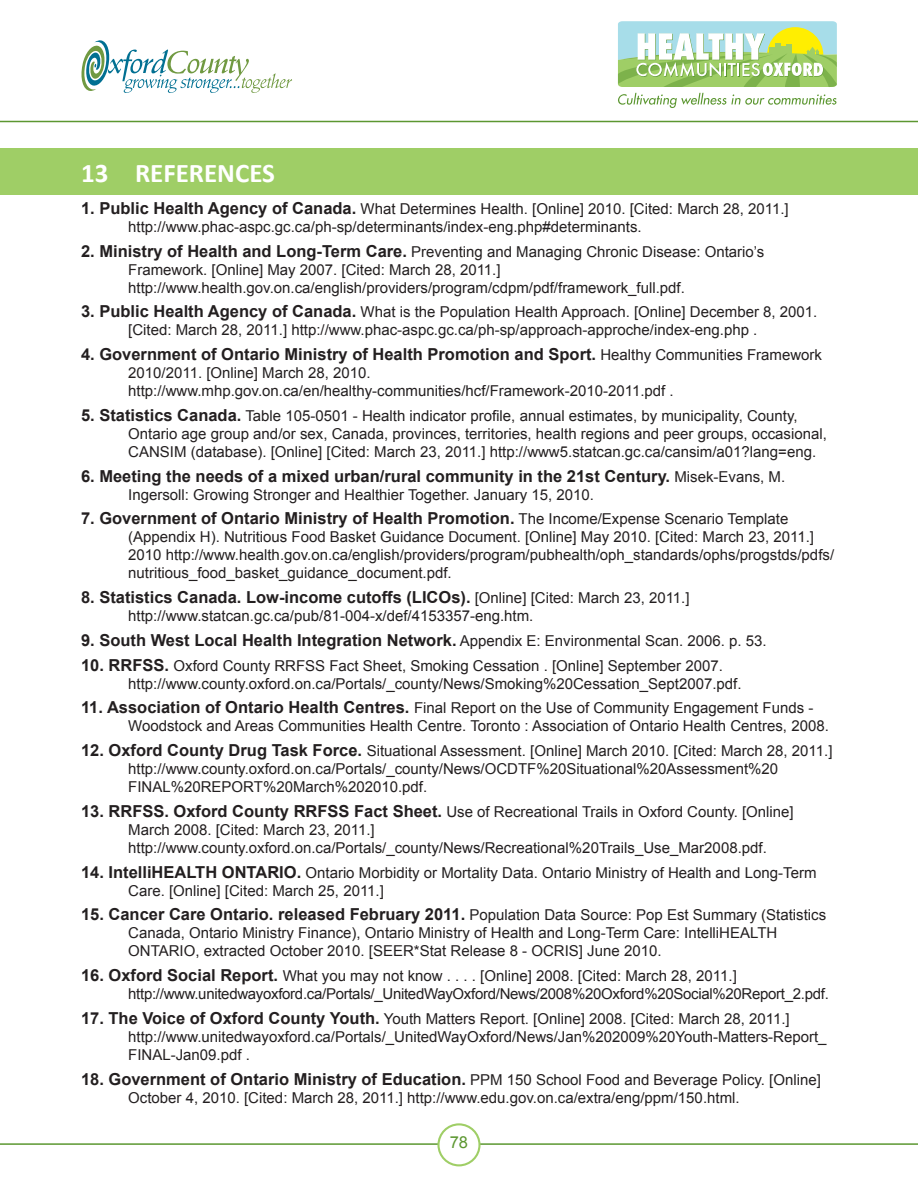
<style>
.page{position:relative;width:918px;height:1188px;background:#fff}
.page>*{position:absolute;margin:0;border:0;box-sizing:border-box;transform-origin:0 0}
.t1{font:700 27px "Calibri";color:#fff}
.letters{font:700 16.5px "Arial";color:#231f20}
.t2{font:16.5px "Arial";color:#5c9731}
.letters-2{font:15px/18px "Arial";color:#231f20}
.letters-3{font:15px/18px "Arial";letter-spacing:-.02em;color:#231f20}
.s1{font-weight:700;font-size:16.5px}
.s2{font-weight:400;font-size:15px}
</style>
<div class="page">
<hr style="left:0;top:1143px;width:918px;height:2px;background:#5c9731">
<div style="left:439px;top:1124px;width:40px;height:41px;background:#fff;border-radius:50%"></div>
<div style="left:437px;top:1123px;width:44px;height:43px;border:2px solid #9fce66;border-radius:50%"></div>
<svg style="left:81px;top:40px;width:211px;height:53px"></svg>
<svg style="left:618px;top:93px;width:219px;height:15px"></svg>
<svg style="left:618px;top:21px;width:219px;height:66px"></svg>
<hr style="left:0;top:121px;width:918px;height:1px;background:#5c9731">
<div style="left:0;top:148px;width:918px;height:47px;background:#9fce66"></div>
<p class="t1" style="left:81px;top:157px;width:196px">13 REFERENCES</p>
<p class="letters-2" style="left:128px;top:200px;width:662px;text-indent:-47px"><span class="s1">1. Public Health Agency of Canada.</span> What Determines Health. [Online] 2010. [Cited: March 28, 2011.] http://www.phac-aspc.gc.ca/ph-sp/determinants/index-eng.php#determinants.</p>
<p class="letters-2" style="left:128px;top:242px;width:638px;text-indent:-47px"><span class="s1">2. Ministry of Health and Long-Term Care.</span> Preventing and Managing Chronic Disease: Ontario’s<br>Framework. [Online] May 2007. [Cited: March 28, 2011.] http://www.health.gov.on.ca/english/providers/program/cdpm/pdf/framework_full.pdf.</p>
<p class="letters-2" style="left:128px;top:303px;width:691px;text-indent:-47px"><span class="s1">3. Public Health Agency of Canada.</span> What is the Population Health Approach. [Online] December 8, 2001. [Cited: March 28, 2011.] http://www.phac-aspc.gc.ca/ph-sp/approach-approche/index-eng.php .</p>
<p class="letters" style="left:81px;top:343px;width:743px">4. Government of Ontario Ministry of Health Promotion and Sport. <span class="s2">Healthy Communities Framework</span></p>
<p class="letters-2" style="left:128px;top:364px;width:547px">2010/2011. [Online] March 28, 2010. http://www.mhp.gov.on.ca/en/healthy-communities/hcf/Framework-2010-2011.pdf .</p>
<p class="letters-2" style="left:128px;top:407px;width:700px;text-indent:-47px"><span class="s1">5. Statistics Canada.</span> Table 105-0501 - Health indicator profile, annual estimates, by municipality, County,<br>Ontario age group and/or sex, Canada, provinces, territories, health regions and peer groups, occasional,<br>CANSIM (database). [Online] [Cited: March 23, 2011.] http://www5.statcan.gc.ca/cansim/a01?lang=eng.</p>
<p class="letters" style="left:81px;top:465px;width:706px">6. Meeting the needs of a mixed urban/rural community in the 21st Century. <span class="s2">Misek-Evans, M.</span></p>
<p class="letters-2" style="left:128px;top:485px;width:467px">Ingersoll: Growing Stronger and Healthier Together. January 15, 2010.</p>
<p class="letters" style="left:81px;top:508px;width:709px">7. Government of Ontario Ministry of Health Promotion. <span class="s2">The Income/Expense Scenario Template</span></p>
<p class="letters-2" style="left:128px;top:528px;width:707px">(Appendix H). Nutritious Food Basket Guidance Document. [Online] May 2010. [Cited: March 23, 2011.]<br>2010 http://www.health.gov.on.ca/english/providers/program/pubhealth/oph_standards/ophs/progstds/pdfs/ nutritious_food_basket_guidance_document.pdf.</p>
<p class="letters" style="left:81px;top:586px;width:610px">8. Statistics Canada. Low-income cutoffs (LICOs). <span class="s2">[Online] [Cited: March 23, 2011.]</span></p>
<p class="letters-2" style="left:128px;top:607px;width:407px">http://www.statcan.gc.ca/pub/81-004-x/def/4153357-eng.htm.</p>
<p class="letters" style="left:81px;top:629px;width:687px">9. South West Local Health Integration Network. <span class="s2">Appendix E: Environmental Scan. 2006. p. 53.</span></p>
<p class="letters-2" style="left:128px;top:656px;width:615px;text-indent:-47px"><span class="s1">10. RRFSS.</span> Oxford County RRFSS Fact Sheet, Smoking Cessation . [Online] September 2007. http://www.county.oxford.on.ca/Portals/_county/News/Smoking%20Cessation_Sept2007.pdf.</p>
<p class="letters-2" style="left:128px;top:699px;width:702px;text-indent:-47px"><span class="s1">11. Association of Ontario Health Centres.</span> Final Report on the Use of Community Engagement Funds -<br>Woodstock and Areas Communities Health Centre. Toronto : Association of Ontario Health Centres, 2008.</p>
<p class="letters-2" style="left:128px;top:742px;width:706px;text-indent:-47px"><span class="s1">12. Oxford County Drug Task Force.</span> Situational Assessment. [Online] March 2010. [Cited: March 28, 2011.] http://www.county.oxford.on.ca/Portals/_county/News/OCDTF%20Situational%20Assessment%20<br>FINAL%20REPORT%20March%202010.pdf.</p>
<p class="letters-2" style="left:128px;top:803px;width:667px;text-indent:-47px"><span class="s1">13. RRFSS. Oxford County RRFSS Fact Sheet.</span> Use of Recreational Trails in Oxford County. [Online]<br>March 2008. [Cited: March 23, 2011.] http://www.county.oxford.on.ca/Portals/_county/News/Recreational%20Trails_Use_Mar2008.pdf.</p>
<p class="letters-2" style="left:128px;top:863px;width:690px;text-indent:-47px"><span class="s1">14. IntelliHEALTH ONTARIO.</span> Ontario Morbidity or Mortality Data. Ontario Ministry of Health and Long-Term<br>Care. [Online] [Cited: March 25, 2011.]</p>
<p class="letters-2" style="left:128px;top:906px;width:700px;text-indent:-47px"><span class="s1">15. Cancer Care Ontario. released February 2011.</span> Population Data Source: Pop Est Summary (Statistics<br>Canada, Ontario Ministry Finance), Ontario Ministry of Health and Long-Term Care: IntelliHEALTH<br>ONTARIO, extracted October 2010. [SEER*Stat Release 8 - OCRIS] June 2010.</p>
<p class="letters-3" style="left:128px;top:967px;width:702px;text-indent:-47px"><span class="s1">16. Oxford Social Report.</span> What you may not know . . . . [Online] 2008. [Cited: March 28, 2011.] http://www.unitedwayoxford.ca/Portals/_UnitedWayOxford/News/2008%20Oxford%20Social%20Report_2.pdf.</p>
<p class="letters-2" style="left:128px;top:1010px;width:700px;text-indent:-47px"><span class="s1">17. The Voice of Oxford County Youth.</span> Youth Matters Report. [Online] 2008. [Cited: March 28, 2011.] http://www.unitedwayoxford.ca/Portals/_UnitedWayOxford/News/Jan%202009%20Youth-Matters-Report_<br>FINAL-Jan09.pdf .</p>
<p class="letters" style="left:81px;top:1068px;width:741px">18. Government of Ontario Ministry of Education. <span class="s2">PPM 150 School Food and Beverage Policy. [Online]</span></p>
<p class="letters-2" style="left:128px;top:1088px;width:613px">October 4, 2010. [Cited: March 28, 2011.] http://www.edu.gov.on.ca/extra/eng/ppm/150.html.</p>
<p class="t2" style="left:450px;top:1132px;width:20px">78</p>
</div>
